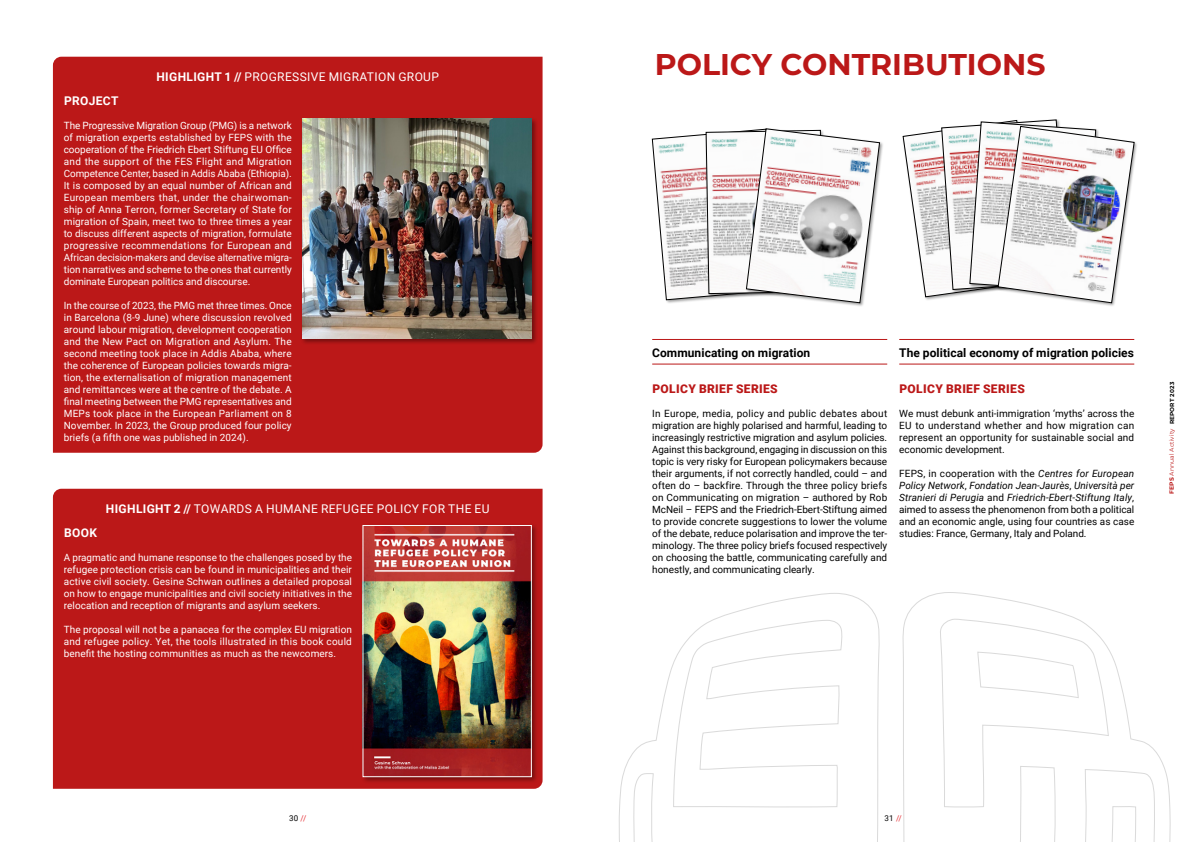
<style>
.page{position:relative;width:1191px;height:842px;background:#fff}
.page>*{position:absolute;margin:0;border:0;box-sizing:border-box;transform-origin:0 0}
.Titre{font:700 30px "Montserrat";color:#bb1818}
.Titre_case{font:12px "Roboto";letter-spacing:.03em;color:#fff}
.Sous_titre_Roboto{font:700 12px "Roboto";letter-spacing:.005em;color:#000}
.Texte{font:900 12px "Roboto";letter-spacing:.03em;color:#bb1818}
.Texte-2{font:700 12px "Roboto";letter-spacing:.03em;color:#fff}
.Texte-3{font:10px/12px "Roboto";letter-spacing:.005em;color:#fff;text-align:justify}
.Texte-4{font:10px/12px "Roboto";letter-spacing:-.005em;color:#000;text-align:justify}
.t1{font:8px "Roboto";color:#000}
.t2{font:6px "Montserrat";letter-spacing:.02em;color:#bb1818}
.t3{font:700 5.8px "Montserrat";letter-spacing:.03em;color:#000}
.s1{font-weight:700}
.s2{font-style:italic}
.s3{color:#e73137}
</style>
<div class="page">
<hr style="left:652px;top:339px;width:235px;height:1px;background:#bb1818">
<hr style="left:652px;top:364px;width:235px;height:1px;background:#bb1818">
<hr style="left:899px;top:339px;width:235px;height:1px;background:#bb1818">
<hr style="left:899px;top:364px;width:235px;height:1px;background:#bb1818">
<div style="left:997px;top:125px;width:141px;height:182px;background:#000;opacity:.4"></div>
<svg style="left:903px;top:120px;width:231px;height:183px"></svg>
<div style="left:53px;top:57px;width:489px;height:396px;background:#bb1818"></div>
<div style="left:53px;top:489px;width:489px;height:300px;background:#bb1818"></div>
<svg style="left:619px;top:592px;width:552px;height:250px"></svg>
<div style="left:745px;top:128px;width:138px;height:179px;background:#000;opacity:.4"></div>
<svg style="left:652px;top:129px;width:227px;height:174px"></svg>
<div style="left:361px;top:523px;width:177px;height:261px;background:#000;opacity:.4"></div>
<img style="left:365px;top:527px;width:164px;height:248px">
<div style="left:363px;top:525px;width:168px;height:252px;border:1px solid #fff"></div>
<div style="left:300px;top:117px;width:238px;height:228px;background:#000;opacity:.4"></div>
<img style="left:303px;top:119px;width:228px;height:220px">
<p class="Titre_case" style="left:156px;top:68px;width:284px"><span class="s1">HIGHLIGHT 1 //</span> PROGRESSIVE MIGRATION GROUP</p>
<p class="Texte-2" style="left:64px;top:92px;width:56px">PROJECT</p>
<p class="Texte-3" style="left:64px;top:119px;width:229px">The Progressive Migration Group (PMG) is a network of migration experts established by FEPS with the cooperation of the Friedrich Ebert Stiftung EU Office and the support of the FES Flight and Migration Competence Center, based in Addis Ababa (Ethiopia).<br>It is composed by an equal number of African and European members that, under the chairwoman&shy;ship of Anna Terron, former Secretary of State for migration of Spain, meet two to three times a year to discuss different aspects of migration, formulate progressive recommendations for European and African decision-makers and devise alternative migra&shy;tion narratives and scheme to the ones that currently dominate European politics and discourse.</p>
<p class="Texte-3" style="left:64px;top:299px;width:229px">In the course of 2023, the PMG met three times. Once in Barcelona (8-9 June) where discussion revolved around labour migration, development cooperation and the New Pact on Migration and Asylum. The second meeting took place in Addis Ababa, where the coherence of European policies towards migra&shy;tion, the externalisation of migration management and remittances were at the centre of the debate. A final meeting between the PMG representatives and MEPs took place in the European Parliament on 8<br>November. In 2023, the Group produced four policy briefs (a fifth one was published in 2024).</p>
<p class="Titre_case" style="left:106px;top:500px;width:385px"><span class="s1">HIGHLIGHT 2 //</span> TOWARDS A HUMANE REFUGEE POLICY FOR THE EU</p>
<p class="Texte-2" style="left:64px;top:524px;width:34px">BOOK</p>
<p class="Texte-3" style="left:64px;top:551px;width:290px">A pragmatic and humane response to the challenges posed by the refugee protection crisis can be found in municipalities and their active civil society. Gesine Schwan outlines a detailed proposal on how to engage municipalities and civil society initiatives in the relocation and reception of migrants and asylum seekers.</p>
<p class="Texte-3" style="left:64px;top:623px;width:290px">The proposal will not be a panacea for the complex EU migration and refugee policy. Yet, the tools illustrated in this book could benefit the hosting communities as much as the newcomers.</p>
<p class="Titre" style="left:654px;top:43px;width:392px">POLICY CONTRIBUTIONS</p>
<p class="Sous_titre_Roboto" style="left:652px;top:344px;width:160px">Communicating on migration</p>
<p class="Texte" style="left:652px;top:380px;width:127px">POLICY BRIEF SERIES</p>
<p class="Texte-4" style="left:652px;top:407px;width:236px">In Europe, media, policy and public debates about migration are highly polarised and harmful, leading to increasingly restrictive migration and asylum policies.<br>Against this background, engaging in discussion on this topic is very risky for European policymakers because their arguments, if not correctly handled, could – and often do – backfire. Through the three policy briefs on Communicating on migration – authored by Rob McNeil – FEPS and the Friedrich-Ebert-Stiftung aimed to provide concrete suggestions to lower the volume of the debate, reduce polarisation and improve the ter&shy;minology. The three policy briefs focused respectively on choosing the battle, communicating carefully and honestly, and communicating clearly.</p>
<p class="Sous_titre_Roboto" style="left:899px;top:344px;width:236px">The political economy of migration policies</p>
<p class="Texte" style="left:899px;top:380px;width:127px">POLICY BRIEF SERIES</p>
<p class="Texte-4" style="left:899px;top:407px;width:237px">We must debunk anti-immigration ‘myths’ across the EU to understand whether and how migration can represent an opportunity for sustainable social and economic development.</p>
<p class="Texte-4" style="left:899px;top:467px;width:236px">FEPS, in cooperation with the <span class="s2">Centres for European Policy Network</span>, <span class="s2">Fondation Jean-Jaurès</span>, <span class="s2">Università per Stranieri di Perugia</span> and <span class="s2">Friedrich-Ebert-Stiftung Italy</span>, aimed to assess the phenomenon from both a political and an economic angle, using four countries as case studies: France, Germany, Italy and Poland.</p>
<p class="t3" style="left:1167px;top:424px;width:44px;rotate:-90deg">REPORT 2023</p>
<p class="t2" style="left:1167px;top:494px;width:67px;rotate:-90deg"><span class="s1">FEPS</span> Annual Activity</p>
<p class="t1" style="left:289px;top:813px;width:19px">30 <span class="s3">//</span></p>
<p class="t1" style="left:884px;top:813px;width:19px">31 <span class="s3">//</span></p>
</div>
